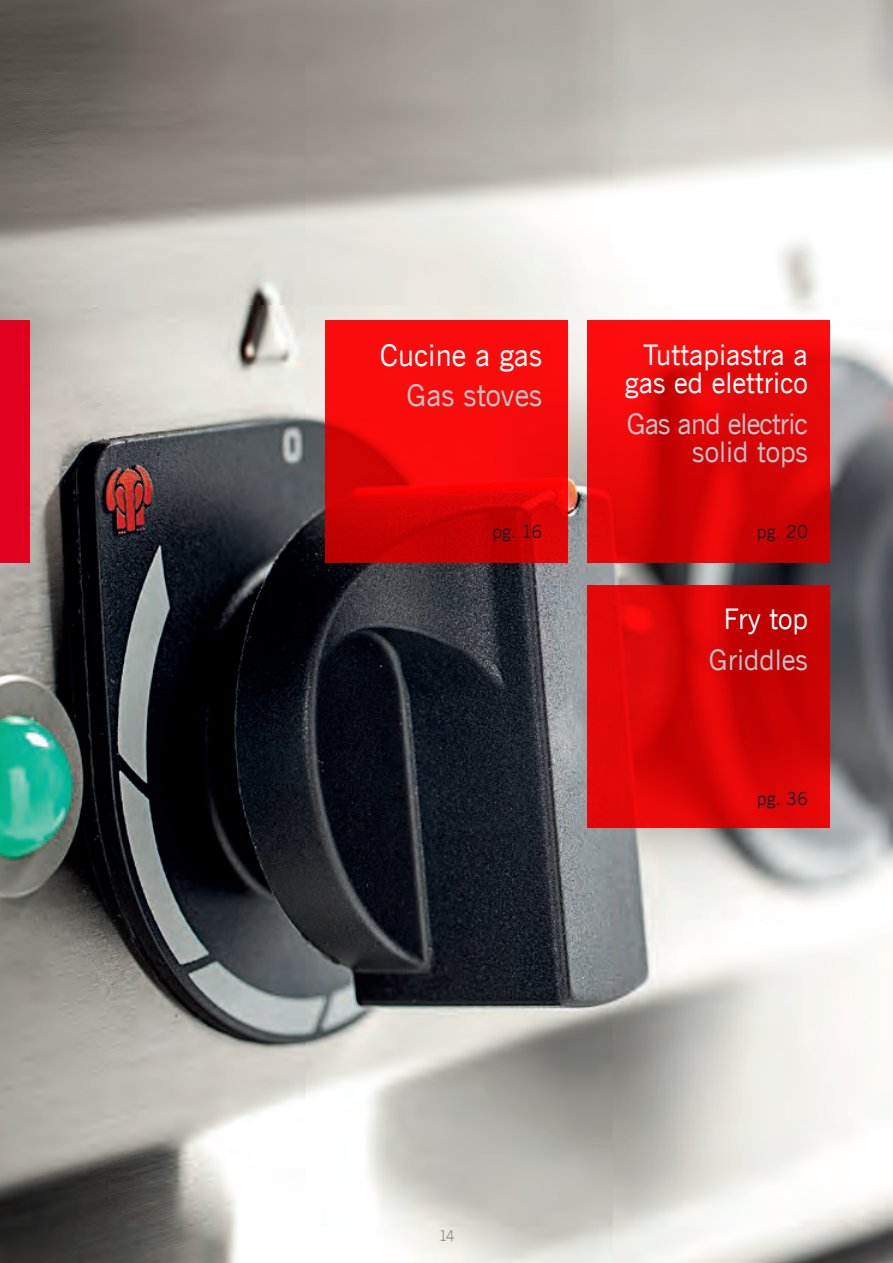
<style>
.page{position:relative;width:893px;height:1263px;background:#fff}
.page>*{position:absolute;margin:0;border:0;box-sizing:border-box;transform-origin:0 0}
.t1{font:30px "News Gothic BT";color:#fff}
.t2{font:30px "News Gothic BT";color:#c1c2c4}
.t3{font:28.5px/28.5px "News Gothic BT";color:#fff;text-align:right}
.t4{font:28.5px/28.5px "News Gothic BT";letter-spacing:-.03em;color:#c1c2c4;text-align:right}
.t5{font:28.5px "News Gothic BT";color:#c1c2c4}
.t6{font:18px "News Gothic BT";color:#231f20}
.t7{font:15px "News Gothic BT";color:#939598}
</style>
<div class="page">
<img style="left:0;top:0;width:893px;height:1263px">
<div style="left:0;top:321px;width:30px;height:242px;background:#e10020"></div>
<svg style="left:325px;top:321px;width:243px;height:242px;background:#e90809"></svg>
<svg style="left:587px;top:321px;width:242px;height:242px;background:#e10708"></svg>
<svg style="left:587px;top:585px;width:242px;height:243px;background:#d50506"></svg>
<p class="t1" style="left:380px;top:337px;width:164px">Cucine a gas</p>
<p class="t2" style="left:407px;top:377px;width:137px">Gas stoves</p>
<p class="t3" style="left:625px;top:341px;width:185px">Tuttapiastra a gas ed elettrico</p>
<p class="t4" style="left:627px;top:410px;width:183px">Gas and electric solid tops</p>
<p class="t6" style="left:492px;top:521px;width:51px">pg. 16</p>
<p class="t6" style="left:757px;top:521px;width:52px">pg. 20</p>
<p class="t3" style="left:724px;top:606px;width:86px">Fry top</p>
<p class="t5" style="left:709px;top:642px;width:100px">Griddles</p>
<p class="t7" style="left:438px;top:1226px;width:18px">14</p>
<p class="t6" style="left:757px;top:788px;width:52px">pg. 36</p>
</div>
